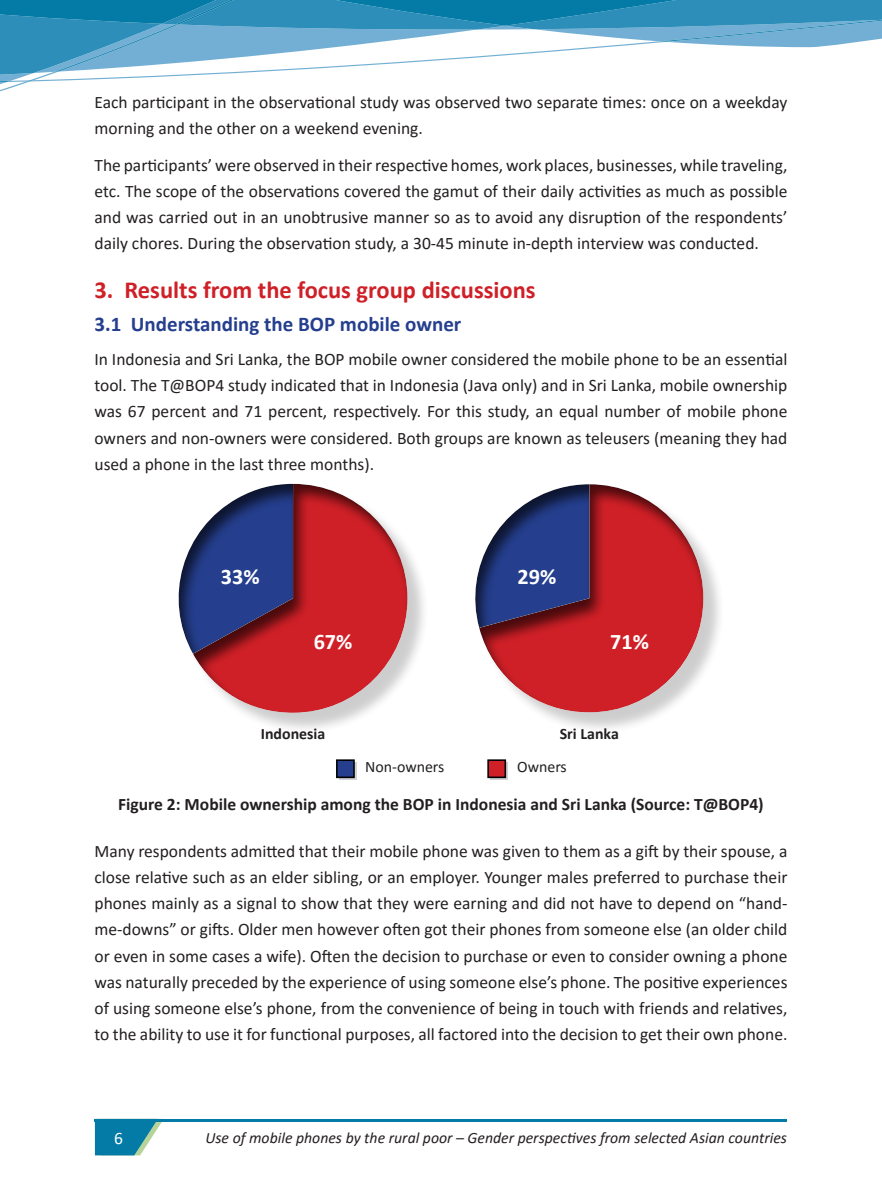
<style>
.page{position:relative;width:882px;height:1197px;background:#fff}
.page>*{position:absolute;margin:0;border:0;box-sizing:border-box;transform-origin:0 0}
.Heading_1{font:700 24.5px "Calibri";color:#d02027}
.t1{font:700 22.22px "Calibri";color:#fff}
.Heading_2{font:700 21px "Calibri";color:#253f8e}
.t2{font:17.5px/26.2px "Calibri";color:#231f20;text-align:justify}
.fig_caption{font:700 17.5px "Calibri";color:#231f20}
.t3{font:17.5px "Calibri";color:#fff}
.t4{font:700 15.92px "Calibri";color:#231f20}
.t5{font:15.92px "Calibri";color:#231f20}
.t6{font:italic 15.75px "Calibri";color:#231f20}
</style>
<div class="page">
<svg style="left:0;top:0;width:882px;height:84px"></svg>
<hr style="left:95px;top:1119px;width:692px;height:2px;background:#047aa6">
<svg style="left:95px;top:1121px;width:69px;height:34px"></svg>
<div style="left:339px;top:762px;width:17px;height:18px;background:#b3b4b6"></div>
<div style="left:336px;top:759px;width:19px;height:19px;background:#253f8e;border:2px solid #000"></div>
<div style="left:490px;top:762px;width:18px;height:18px;background:#b9babb"></div>
<div style="left:487px;top:759px;width:19px;height:19px;background:#d02027;border:2px solid #000"></div>
<div style="left:177px;top:483px;width:117px;height:174px;background:#231f20;opacity:.75"></div>
<div style="left:197px;top:487px;width:232px;height:248px;background:#231f20;opacity:.22"></div>
<div style="left:191px;top:483px;width:217px;height:233px;background:#231f20;opacity:.75"></div>
<div style="left:473px;top:483px;width:117px;height:147px;background:#231f20;opacity:.75"></div>
<div style="left:483px;top:488px;width:242px;height:246px;background:#231f20;opacity:.22"></div>
<div style="left:477px;top:483px;width:227px;height:231px;background:#231f20;opacity:.75"></div>
<p class="t2" style="left:94px;top:88px;width:695px">Each participant in the observational study was observed two separate times: once on a weekday morning and the other on a weekend evening.</p>
<p class="t2" style="left:94px;top:151px;width:695px">The participants’ were observed in their respective homes, work places, businesses, while traveling, etc. The scope of the observations covered the gamut of their daily activities as much as possible and was carried out in an unobtrusive manner so as to avoid any disruption of the respondents’ daily chores. During the observation study, a 30-45 minute in-depth interview was conducted.</p>
<p class="Heading_1" style="left:94px;top:273px;width:443px">3. Results from the focus group discussions</p>
<p class="Heading_2" style="left:94px;top:309px;width:368px">3.1 Understanding the BOP mobile owner</p>
<p class="t2" style="left:94px;top:345px;width:694px">In Indonesia and Sri Lanka, the BOP mobile owner considered the mobile phone to be an essential tool. The T@BOP4 study indicated that in Indonesia (Java only) and in Sri Lanka, mobile ownership was 67 percent and 71 percent, respectively. For this study, an equal number of mobile phone owners and non-owners were considered. Both groups are known as teleusers (meaning they had used a phone in the last three months).</p>
<p class="t1" style="left:221px;top:561px;width:40px">33%</p>
<p class="t1" style="left:314px;top:626px;width:40px">67%</p>
<p class="t1" style="left:518px;top:561px;width:40px">29%</p>
<p class="t1" style="left:610px;top:626px;width:40px">71%</p>
<p class="t4" style="left:261px;top:723px;width:66px">Indonesia</p>
<p class="t4" style="left:560px;top:723px;width:61px">Sri Lanka</p>
<p class="t5" style="left:365px;top:756px;width:81px">Non-owners</p>
<p class="t5" style="left:517px;top:756px;width:51px">Owners</p>
<p class="fig_caption" style="left:118px;top:792px;width:647px">Figure 2: Mobile ownership among the BOP in Indonesia and Sri Lanka (Source: T@BOP4)</p>
<p class="t2" style="left:94px;top:837px;width:695px">Many respondents admitted that their mobile phone was given to them as a gift by their spouse, a close relative such as an elder sibling, or an employer. Younger males preferred to purchase their phones mainly as a signal to show that they were earning and did not have to depend on “hand&shy;me-downs” or gifts. Older men however often got their phones from someone else (an older child or even in some cases a wife). Often the decision to purchase or even to consider owning a phone was naturally preceded by the experience of using someone else’s phone. The positive experiences of using someone else’s phone, from the convenience of being in touch with friends and relatives, to the ability to use it for functional purposes, all factored into the decision to get their own phone.</p>
<p class="t3" style="left:114px;top:1126px;width:10px">6</p>
<p class="t6" style="left:205px;top:1127px;width:583px">Use of mobile phones by the rural poor – Gender perspectives from selected Asian countries</p>
</div>
